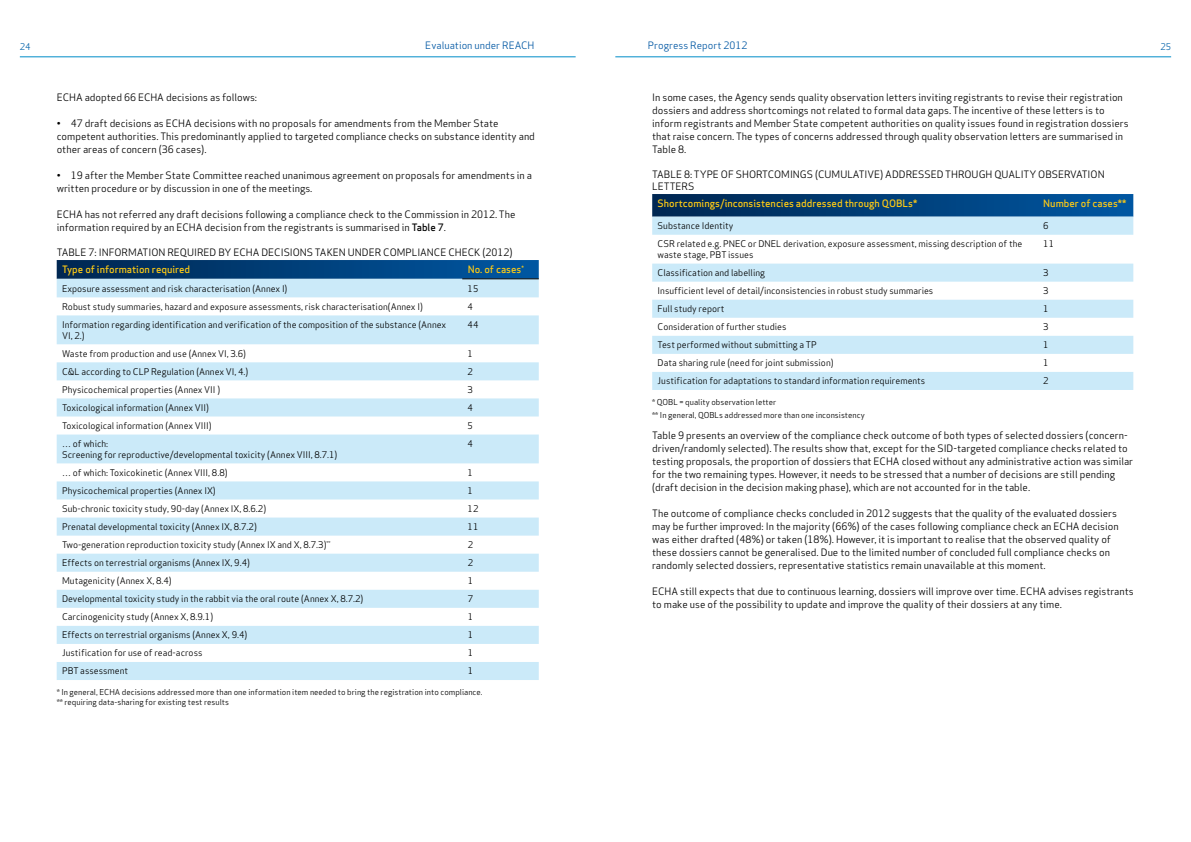
<style>
.page{position:relative;width:1191px;height:842px;background:#fff}
.page>*{position:absolute;margin:0;border:0;box-sizing:border-box;transform-origin:0 0}
.t1{font:10px/13px "Apex Sans";color:#000}
.t2{font:500 10px "Apex Sans";color:#feca14}
.t3{font:10px "Apex Sans";color:#0057a3}
.t4{font:9px/10.8px "Apex Sans";color:#000}
.t5{font:9px "Apex Sans";color:#0061a9}
.t6{font:8px/9.6px "Apex Sans";color:#000}
.s1{font-weight:500}
</style>
<div class="page">
<hr style="left:615px;top:57px;width:556px;height:1px;background:#008dc8">
<hr style="left:20px;top:57px;width:555px;height:1px;background:#008dc8">
<svg style="left:57px;top:260px;width:482px;height:19px;background:#03417a"></svg>
<svg style="left:57px;top:279px;width:482px;height:401px;fill:#cbeaf9"></svg>
<hr style="left:462px;top:278px;width:77px;height:1px;background:#000">
<svg style="left:652px;top:194px;width:481px;height:23px;background:#05427c"></svg>
<svg style="left:652px;top:217px;width:481px;height:173px;fill:#d1ecf9"></svg>
<p class="t5" style="left:20px;top:39px;width:12px">24</p>
<p class="t3" style="left:425px;top:37px;width:111px">Evaluation under REACH</p>
<p class="t3" style="left:648px;top:37px;width:101px">Progress Report 2012</p>
<p class="t5" style="left:1160px;top:39px;width:12px">25</p>
<p class="t1" style="left:57px;top:90px;width:202px">ECHA adopted 66 ECHA decisions as follows:</p>
<p class="t1" style="left:57px;top:116px;width:480px">• 47 draft decisions as ECHA decisions with no proposals for amendments from the Member State competent authorities. This predominantly applied to targeted compliance checks on substance identity and other areas of concern (36 cases).</p>
<p class="t1" style="left:57px;top:168px;width:477px">• 19 after the Member State Committee reached unanimous agreement on proposals for amendments in a written procedure or by discussion in one of the meetings.</p>
<p class="t1" style="left:57px;top:207px;width:460px">ECHA has not referred any draft decisions following a compliance check to the Commission in 2012. The information required by an ECHA decision from the registrants is summarised in <span class="s1">Table 7</span>.</p>
<p class="t1" style="left:57px;top:245px;width:12px">Table</p>
<p class="t1" style="left:88px;top:245px;width:21px">7: Information</p>
<p class="t1" style="left:167px;top:245px;width:7px">required</p>
<p class="t1" style="left:218px;top:245px;width:50px">by ECHA decisions</p>
<p class="t1" style="left:315px;top:245px;width:41px">taken under</p>
<p class="t1" style="left:383px;top:245px;width:8px">compliance</p>
<p class="t1" style="left:448px;top:245px;width:8px">chec</p>
<p class="t1" style="left:474px;top:245px;width:40px">k (2012)</p>
<p class="t2" style="left:62px;top:261px;width:130px">Type of information required</p>
<p class="t2" style="left:467px;top:261px;width:58px">No. of cases<sup>*</sup></p>
<p class="t4" style="left:62px;top:282px;width:227px">Exposure assessment and risk characterisation (Annex I)</p>
<p class="t4" style="left:467px;top:282px;width:12px">15</p>
<p class="t4" style="left:62px;top:300px;width:362px">Robust study summaries, hazard and exposure assessments, risk characterisation(Annex I)</p>
<p class="t4" style="left:467px;top:300px;width:7px">4</p>
<p class="t4" style="left:62px;top:318px;width:385px">Information regarding identification and verification of the composition of the substance (Annex<br>VI, 2.)</p>
<p class="t4" style="left:467px;top:318px;width:12px">44</p>
<p class="t4" style="left:62px;top:347px;width:185px">Waste from production and use (Annex VI, 3.6)</p>
<p class="t4" style="left:467px;top:347px;width:7px">1</p>
<p class="t4" style="left:62px;top:365px;width:188px">C&amp;L according to CLP Regulation (Annex VI, 4.)</p>
<p class="t4" style="left:467px;top:365px;width:7px">2</p>
<p class="t4" style="left:62px;top:383px;width:159px">Physicochemical properties (Annex VII )</p>
<p class="t4" style="left:467px;top:383px;width:7px">3</p>
<p class="t4" style="left:62px;top:401px;width:148px">Toxicological information (Annex VII)</p>
<p class="t4" style="left:467px;top:401px;width:7px">4</p>
<p class="t4" style="left:62px;top:419px;width:151px">Toxicological information (Annex VIII)</p>
<p class="t4" style="left:467px;top:419px;width:7px">5</p>
<p class="t4" style="left:62px;top:437px;width:277px">… of which:<br>Screening for reproductive/developmental toxicity (Annex VIII, 8.7.1)</p>
<p class="t4" style="left:467px;top:437px;width:7px">4</p>
<p class="t4" style="left:62px;top:466px;width:167px">… of which: Toxicokinetic (Annex VIII, 8.8)</p>
<p class="t4" style="left:467px;top:466px;width:7px">1</p>
<p class="t4" style="left:62px;top:484px;width:155px">Physicochemical properties (Annex IX)</p>
<p class="t4" style="left:467px;top:484px;width:7px">1</p>
<p class="t4" style="left:62px;top:502px;width:205px">Sub-chronic toxicity study, 90-day (Annex IX, 8.6.2)</p>
<p class="t4" style="left:467px;top:502px;width:12px">12</p>
<p class="t4" style="left:62px;top:520px;width:196px">Prenatal developmental toxicity (Annex IX, 8.7.2)</p>
<p class="t4" style="left:467px;top:520px;width:12px">11</p>
<p class="t4" style="left:62px;top:538px;width:270px">Two-generation reproduction toxicity study (Annex IX and X, 8.7.3)<sup>**</sup></p>
<p class="t4" style="left:467px;top:538px;width:7px">2</p>
<p class="t4" style="left:62px;top:556px;width:189px">Effects on terrestrial organisms (Annex IX, 9.4)</p>
<p class="t4" style="left:467px;top:556px;width:7px">2</p>
<p class="t4" style="left:62px;top:574px;width:111px">Mutagenicity (Annex X, 8.4)</p>
<p class="t4" style="left:467px;top:574px;width:7px">1</p>
<p class="t4" style="left:62px;top:593px;width:303px">Developmental toxicity study in the rabbit via the oral route (Annex X, 8.7.2)</p>
<p class="t4" style="left:467px;top:593px;width:7px">7</p>
<p class="t4" style="left:62px;top:611px;width:152px">Carcinogenicity study (Annex X, 8.9.1)</p>
<p class="t4" style="left:467px;top:611px;width:7px">1</p>
<p class="t4" style="left:62px;top:629px;width:187px">Effects on terrestrial organisms (Annex X, 9.4)</p>
<p class="t4" style="left:467px;top:629px;width:7px">1</p>
<p class="t4" style="left:62px;top:647px;width:142px">J ustification for use of read-across</p>
<p class="t4" style="left:467px;top:647px;width:7px">1</p>
<p class="t4" style="left:62px;top:665px;width:68px">PBT assessment</p>
<p class="t4" style="left:467px;top:665px;width:7px">1</p>
<p class="t6" style="left:57px;top:687px;width:427px">* In general, ECHA decisions addressed more than one information item needed to bring the registration into compliance. ** requiring data-sharing for existing test results</p>
<p class="t1" style="left:652px;top:90px;width:478px">In some cases, the Agency sends quality observation letters inviting registrants to revise their registration dossiers and address shortcomings not related to formal data gaps. The incentive of these letters is to inform registrants and Member State competent authorities on quality issues found in registration dossiers that raise concern. The types of concerns addressed through quality observation letters are summarised in Table 8.</p>
<p class="t1" style="left:652px;top:167px;width:12px">Table</p>
<p class="t1" style="left:684px;top:167px;width:60px">8: Type of shortcomings</p>
<p class="t1" style="left:815px;top:167px;width:11px">(cumulative</p>
<p class="t1" style="left:880px;top:167px;width:13px">) addressed</p>
<p class="t1" style="left:945px;top:167px;width:8px">through</p>
<p class="t1" style="left:994px;top:167px;width:7px">qualit</p>
<p class="t1" style="left:1029px;top:167px;width:16px">y observation</p>
<p class="t1" style="left:652px;top:179px;width:7px">letters</p>
<p class="t2" style="left:657px;top:195px;width:261px">Shortcomings/inconsistencies addressed through QOBLs*</p>
<p class="t2" style="left:1043px;top:195px;width:84px">Number of cases**</p>
<p class="t4" style="left:657px;top:220px;width:77px">Substance Identity</p>
<p class="t4" style="left:1043px;top:220px;width:7px">6</p>
<p class="t4" style="left:657px;top:238px;width:366px">CSR related e.g. PNEC or DNEL derivation, exposure assessment, missing description of the waste stage, PBT issues</p>
<p class="t4" style="left:1043px;top:238px;width:12px">11</p>
<p class="t4" style="left:657px;top:266px;width:109px">Classification and labelling</p>
<p class="t4" style="left:1043px;top:266px;width:7px">3</p>
<p class="t4" style="left:657px;top:284px;width:277px">Insufficient level of detail/inconsistencies in robust study summaries</p>
<p class="t4" style="left:1043px;top:284px;width:7px">3</p>
<p class="t4" style="left:657px;top:303px;width:68px">Full study report</p>
<p class="t4" style="left:1043px;top:303px;width:7px">1</p>
<p class="t4" style="left:657px;top:321px;width:130px">Consideration of further studies</p>
<p class="t4" style="left:1043px;top:321px;width:7px">3</p>
<p class="t4" style="left:657px;top:339px;width:161px">Test performed without submitting a TP</p>
<p class="t4" style="left:1043px;top:339px;width:7px">1</p>
<p class="t4" style="left:657px;top:357px;width:177px">Data sharing rule (need for joint submission)</p>
<p class="t4" style="left:1043px;top:357px;width:7px">1</p>
<p class="t4" style="left:657px;top:375px;width:269px">J ustification for adaptations to standard information requirements</p>
<p class="t4" style="left:1043px;top:375px;width:7px">2</p>
<p class="t6" style="left:652px;top:395px;width:214px;line-height:13px">* QOBL = quality observation letter<br>** In general, QOBLs addressed more than one inconsistency</p>
<p class="t1" style="left:652px;top:428px;width:482px">Table 9 presents an overview of the compliance check outcome of both types of selected dossiers (concern&shy;driven/randomly selected). The results show that, except for the SID-targeted compliance checks related to testing proposals, the proportion of dossiers that ECHA closed without any administrative action was similar for the two remaining types. However, it needs to be stressed that a number of decisions are still pending (draft decision in the decision making phase), which are not accounted for in the table.</p>
<p class="t1" style="left:652px;top:506px;width:468px">The outcome of compliance checks concluded in 2012 suggests that the quality of the evaluated dossiers may be further improved: In the majority (66%) of the cases following compliance check an ECHA decision was either drafted (48%) or taken (18%). However, it is important to realise that the observed quality of these dossiers cannot be generalised. Due to the limited number of concluded full compliance checks on randomly selected dossiers, representative statistics remain unavailable at this moment.</p>
<p class="t1" style="left:652px;top:584px;width:483px">ECHA still expects that due to continuous learning, dossiers will improve over time. ECHA advises registrants to make use of the possibility to update and improve the quality of their dossiers at any time.</p>
</div>
